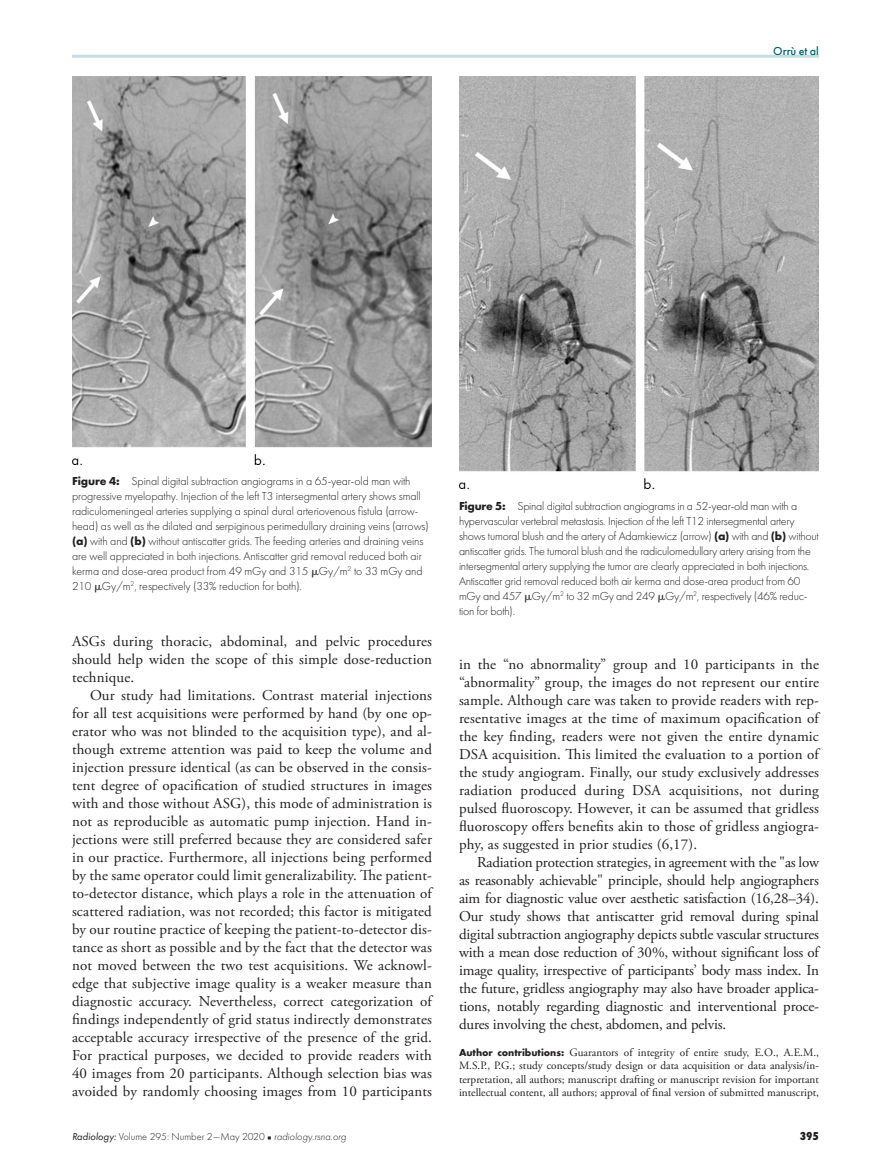
<style>
.page{position:relative;width:891px;height:1175px;background:#fff}
.page>*{position:absolute;margin:0;border:0;box-sizing:border-box;transform-origin:0 0}
.t1{font:15px/18px "Adobe Garamond Pro";letter-spacing:.01em;color:#231f20;text-align:justify}
.t2{font:300 12px/15px "Futura PT";letter-spacing:-.01em;color:#231f20}
.t3{font:500 12px "Futura PT";color:#00636d}
.t4{font:800 12px "Futura PT Cond";color:#231f20}
.t5{font:11.25px/13.5px "Adobe Garamond Pro";color:#231f20;text-align:justify}
.t6{font:300 10.5px "Futura PT";color:#231f20}
.s1{font-weight:700}
.s2{font-family:"Universal Greekwith Math Pi";font-weight:400}
.s3{font-family:"Futura PT";font-weight:700;font-size:10.5px}
.s4{font-weight:400;font-style:italic}
.s5{font-family:"Universal Newswith Comm Pi";font-weight:400;font-size:6px}
.s6{font-style:italic}
</style>
<div class="page">
<hr style="left:72px;top:55px;width:747px;height:3px;background:#c6dee1">
<img style="left:72px;top:76px;width:360px;height:388px">
<img style="left:459px;top:76px;width:360px;height:413px">
<p class="t3" style="left:773px;top:44px;width:47px">Orrù et al</p>
<p class="t2" style="left:72px;top:473px;width:358px"><span class="s1">Figure 4:</span> Spinal digital subtraction angiograms in a 65-year-old man with progressive myelopathy. Injection of the left T3 intersegmental artery shows small radiculomeningeal arteries supplying a spinal dural arteriovenous fistula (arrow&shy;head) as well as the dilated and serpiginous perimedullary draining veins (arrows) <span class="s1">(a)</span> with and <span class="s1">(b)</span> without antiscatter grids. The feeding arteries and draining veins are well appreciated in both injections. Antiscatter grid removal reduced both air kerma and dose-area product from 49 mGy and 315 <span class="s2">M</span>Gy/m<sup>2</sup> to 33 mGy and 210 <span class="s2">M</span>Gy/m<sup>2</sup>, respectively (33% reduction for both).</p>
<p class="t1" style="left:72px;top:633px;width:362px">ASGs during thoracic, abdominal, and pelvic procedures should help widen the scope of this simple dose-reduction technique.</p>
<p class="t1" style="left:72px;top:687px;width:362px;text-indent:18px">Our study had limitations. Contrast material injections for all test acquisitions were performed by hand (by one op&shy;erator who was not blinded to the acquisition type), and al&shy;though extreme attention was paid to keep the volume and injection pressure identical (as can be observed in the consis&shy;tent degree of opacification of studied structures in images with and those without ASG), this mode of administration is not as reproducible as automatic pump injection. Hand in&shy;jections were still preferred because they are considered safer in our practice. Furthermore, all injections being performed by the same operator could limit generalizability. The patient&shy;to-detector distance, which plays a role in the attenuation of scattered radiation, was not recorded; this factor is mitigated by our routine practice of keeping the patient-to-detector dis&shy;tance as short as possible and by the fact that the detector was not moved between the two test acquisitions. We acknowl&shy;edge that subjective image quality is a weaker measure than diagnostic accuracy. Nevertheless, correct categorization of findings independently of grid status indirectly demonstrates acceptable accuracy irrespective of the presence of the grid.<br>For practical purposes, we decided to provide readers with 40 images from 20 participants. Although selection bias was avoided by randomly choosing images from 10 participants</p>
<p class="t2" style="left:459px;top:498px;width:361px"><span class="s1">Figure 5:</span> Spinal digital subtraction angiograms in a 52-year-old man with a hypervascular vertebral metastasis. Injection of the left T12 intersegmental artery shows tumoral blush and the artery of Adamkiewicz (arrow) <span class="s1">(a)</span> with and <span class="s1">(b)</span> without antiscatter grids. The tumoral blush and the radiculomedullary artery arising from the intersegmental artery supplying the tumor are clearly appreciated in both injections.<br>Antiscatter grid removal reduced both air kerma and dose-area product from 60 mGy and 457 <span class="s2">M</span>Gy/m<sup>2</sup> to 32 mGy and 249 <span class="s2">M</span>Gy/m<sup>2</sup>, respectively (46% reduc&shy;tion for both).</p>
<p class="t1" style="left:459px;top:655px;width:362px">in the “no abnormality” group and 10 participants in the “abnormality” group, the images do not represent our entire sample. Although care was taken to provide readers with rep&shy;resentative images at the time of maximum opacification of the key finding, readers were not given the entire dynamic DSA acquisition. This limited the evaluation to a portion of the study angiogram. Finally, our study exclusively addresses radiation produced during DSA acquisitions, not during pulsed fluoroscopy. However, it can be assumed that gridless fluoroscopy offers benefits akin to those of gridless angiogra&shy;phy, as suggested in prior studies (6,17).</p>
<p class="t1" style="left:459px;top:853px;width:362px;text-indent:18px">Radiation protection strategies, in agreement with the "as low as reasonably achievable" principle, should help angiographers aim for diagnostic value over aesthetic satisfaction (16,28–34).<br>Our study shows that antiscatter grid removal during spinal digital subtraction angiography depicts subtle vascular structures with a mean dose reduction of 30%, without significant loss of image quality, irrespective of participants’ body mass index. In the future, gridless angiography may also have broader applica&shy;tions, notably regarding diagnostic and interventional proce&shy;dures involving the chest, abdomen, and pelvis.</p>
<p class="t5" style="left:459px;top:1045px;width:362px"><span class="s3">Author contributions:</span> Guarantors of integrity of entire study, E.O., A.E.M., M.S.P., P.G.; study concepts/study design or data acquisition or data analysis/in&shy;terpretation, all authors; manuscript drafting or manuscript revision for important intellectual content, all authors; approval of final version of submitted manuscript,</p>
<p class="t6" style="left:72px;top:1131px;width:276px"><span class="s4">Radiology:</span> Volume 295: Number 2—May 2020 <span class="s5">n</span> <span class="s6">radiology.rsna.org</span></p>
<p class="t4" style="left:800px;top:1129px;width:21px">395</p>
</div>
